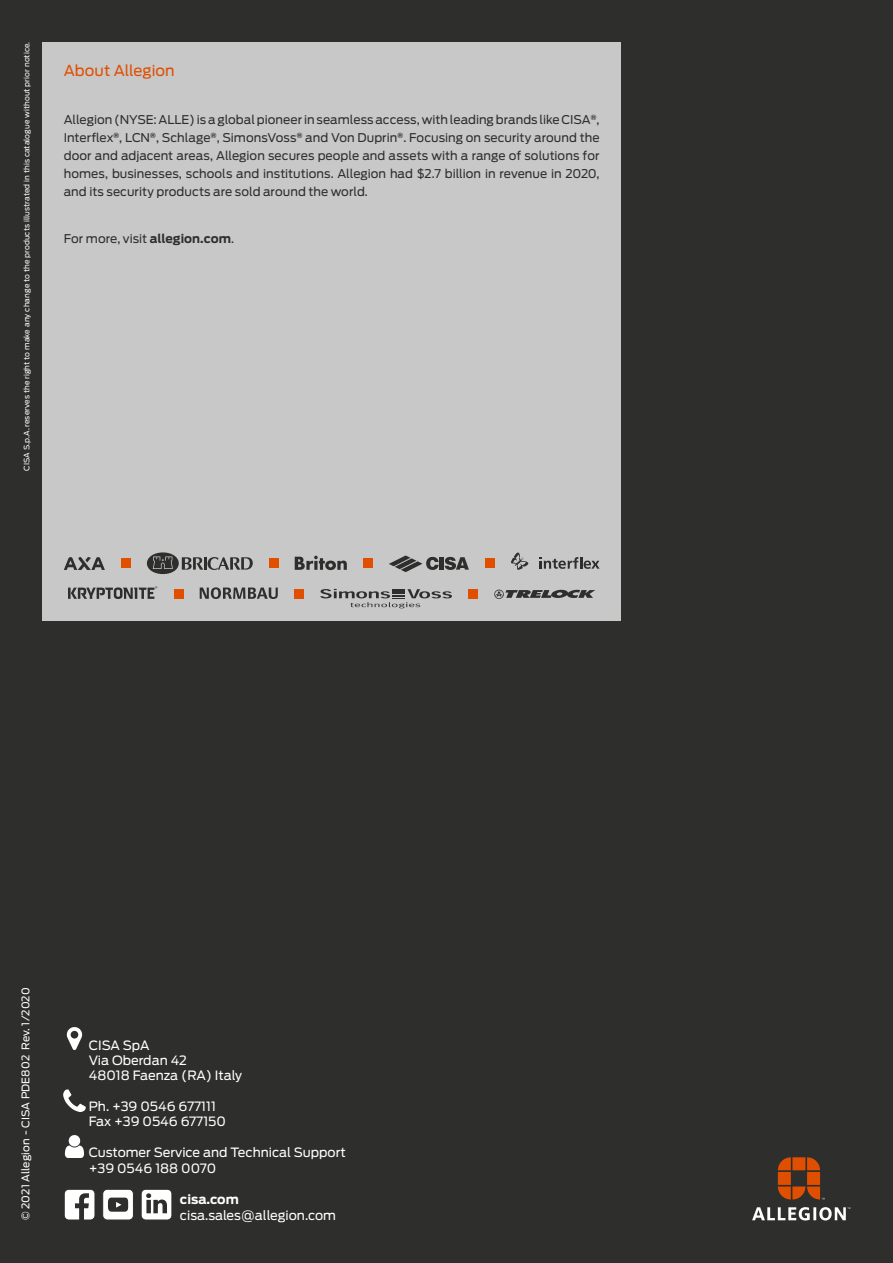
<style>
.page{position:relative;width:893px;height:1263px;background:#2e2e2d}
.page>*{position:absolute;margin:0;border:0;box-sizing:border-box;transform-origin:0 0}
.t1{font:15px "Antenna";letter-spacing:.005em;color:#e04e00}
.t2{font:12.75px/15.3px "Antenna";color:#fff}
.t3{font:700 12.75px "Antenna";color:#fff}
.t4{font:12px/18px "Antenna";letter-spacing:.005em;color:#2e2e2d;text-align:justify}
.t5{font:10.5px "Antenna";letter-spacing:.01em;color:#fff}
.t6{font:7.5px "Antenna";letter-spacing:.01em;color:#fff}
.s1{font-weight:700}
</style>
<div class="page">
<svg style="left:752px;top:1157px;width:98px;height:63px"></svg>
<div style="left:43px;top:43px;width:578px;height:578px;background:#c8c8c8"></div>
<div style="left:269px;top:558px;width:10px;height:10px;background:#e04e00"></div>
<div style="left:363px;top:558px;width:10px;height:10px;background:#e04e00"></div>
<div style="left:485px;top:558px;width:10px;height:10px;background:#e04e00"></div>
<div style="left:121px;top:558px;width:10px;height:10px;background:#e04e00"></div>
<div style="left:468px;top:589px;width:10px;height:10px;background:#e04e00"></div>
<div style="left:174px;top:589px;width:9px;height:10px;background:#e04e00"></div>
<div style="left:294px;top:589px;width:10px;height:10px;background:#e04e00"></div>
<svg style="left:389px;top:555px;width:50px;height:17px"></svg>
<hr style="left:440px;top:557px;width:4px;height:13px;background:#2e2e2d">
<svg style="left:445px;top:557px;width:24px;height:13px"></svg>
<svg style="left:147px;top:552px;width:106px;height:22px"></svg>
<svg style="left:295px;top:556px;width:52px;height:14px"></svg>
<svg style="left:64px;top:557px;width:41px;height:13px"></svg>
<svg style="left:511px;top:552px;width:17px;height:18px"></svg>
<svg style="left:539px;top:557px;width:61px;height:12px"></svg>
<svg style="left:200px;top:587px;width:78px;height:12px"></svg>
<svg style="left:68px;top:586px;width:89px;height:13px"></svg>
<svg style="left:320px;top:589px;width:132px;height:19px"></svg>
<svg style="left:494px;top:589px;width:101px;height:10px"></svg>
<img style="left:66px;top:1027px;width:17px;height:22px">
<img style="left:64px;top:1089px;width:22px;height:22px">
<img style="left:64px;top:1135px;width:20px;height:22px">
<div style="left:141px;top:1189px;width:31px;height:31px;background:#fff;border-radius:5px"></div>
<div style="left:141px;top:1189px;width:31px;height:31px;border:1px solid #2e2e2d;border-radius:5px"></div>
<svg style="left:146px;top:1193px;width:21px;height:20px"></svg>
<div style="left:103px;top:1189px;width:30px;height:31px;background:#fff;border-radius:5px"></div>
<div style="left:102px;top:1189px;width:32px;height:31px;border:1px solid #2e2e2d;border-radius:5px"></div>
<svg style="left:108px;top:1197px;width:20px;height:15px"></svg>
<div style="left:64px;top:1189px;width:31px;height:31px;background:#fff;border-radius:5px"></div>
<div style="left:64px;top:1189px;width:31px;height:31px;border:1px solid #2e2e2d;border-radius:5px"></div>
<svg style="left:75px;top:1193px;width:14px;height:27px"></svg>
<p class="t6" style="left:22px;top:471px;width:430px;rotate:-90deg">CISA S.p.A. reserves the right to make any change to the products illustrated in this catalogue without prior notice.</p>
<p class="t1" style="left:64px;top:60px;width:112px">About Allegion</p>
<p class="t4" style="left:64px;top:110px;width:537px">Allegion (NYSE: ALLE) is a global pioneer in seamless access, with leading brands like CISA<sup>®</sup>, Interflex<sup>®</sup>, LCN<sup>®</sup>, Schlage<sup>®</sup>, SimonsVoss<sup>®</sup> and Von Duprin<sup>®</sup>. Focusing on security around the door and adjacent areas, Allegion secures people and assets with a range of solutions for homes, businesses, schools and institutions. Allegion had $2.7 billion in revenue in 2020, and its security products are sold around the world.</p>
<p class="t4" style="left:64px;top:230px;width:172px">For more, visit <span class="s1">allegion.com</span>.</p>
<p class="t5" style="left:19px;top:1220px;width:235px;rotate:-90deg">© 2021 Allegion - CISA PDE802 Rev. 1/2020</p>
<p class="t2" style="left:89px;top:1037px;width:155px">CISA SpA<br>Via Oberdan 42<br>48018 Faenza (RA) Italy</p>
<p class="t2" style="left:89px;top:1099px;width:139px">Ph. +39 0546 677111<br>Fax +39 0546 677150</p>
<p class="t2" style="left:89px;top:1145px;width:259px">Customer Service and Technical Support +39 0546 188 0070</p>
<p class="t3" style="left:180px;top:1191px;width:60px">cisa.com</p>
<p class="t2" style="left:180px;top:1207px;width:158px">cisa.sales@allegion.com</p>
</div>
